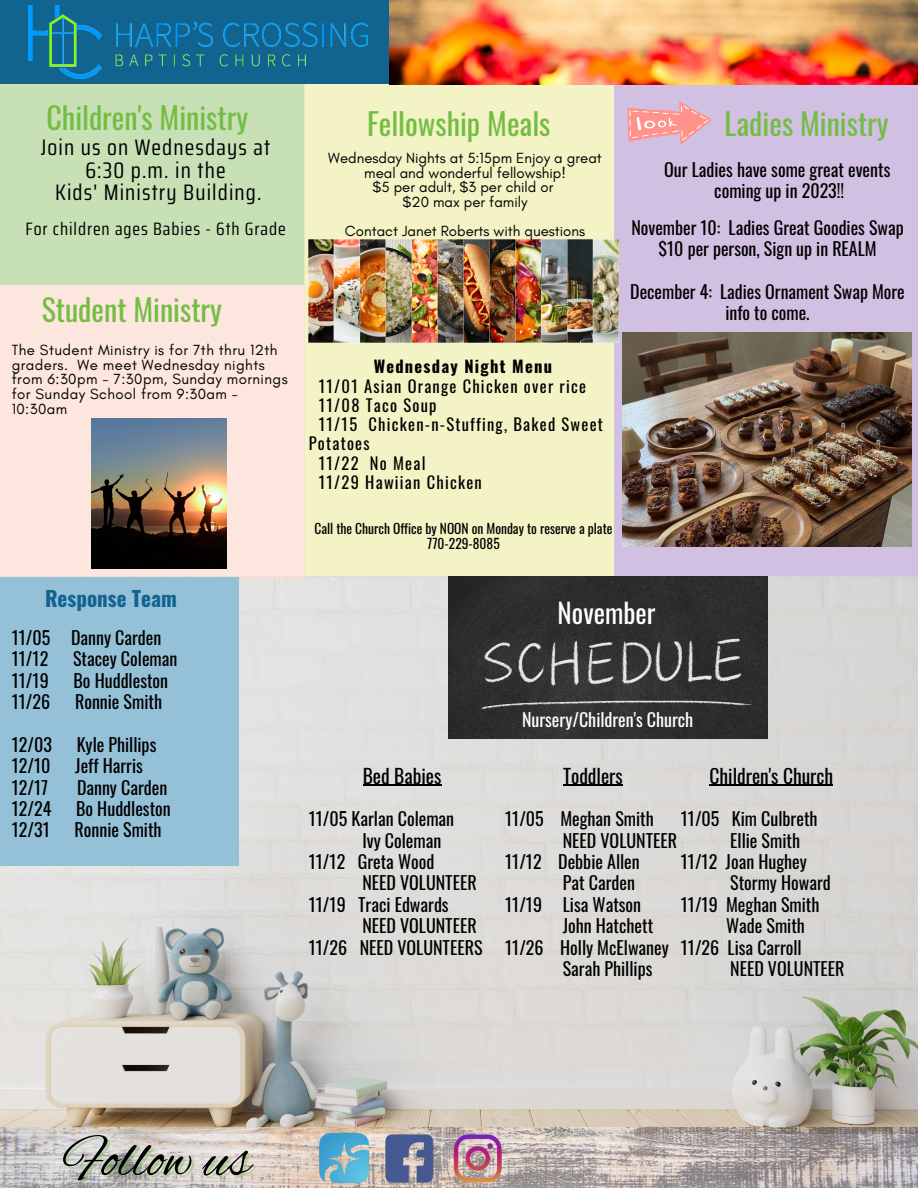
<style>
.page{position:relative;width:918px;height:1188px;background:#fff}
.page>*{position:absolute;margin:0;border:0;box-sizing:border-box;transform-origin:0 0}
.t1{font:60px "Alex Brush";color:#000}
.t2{font:30px "Oswald";color:#74bd43}
.t3{font:27px "Oswald";color:#fff}
.t4{font:22.5px "Saira Condensed";letter-spacing:.05em;color:#000}
.t5{font:700 21px "Oswald";color:#126490}
.t6{font:19.5px "Oswald";color:#000}
.t7{font:18px/21.3px "Oswald";color:#000;text-align:center}
.t8{font:18px "Saira Condensed";letter-spacing:.05em;color:#000}
.t9{font:18px "Oswald";color:#fff}
.t10{font:16.5px/19.2px "Oswald";letter-spacing:.075em;color:#000}
.t11{font:700 16.5px "Oswald";letter-spacing:.075em;color:#000}
.t12{font:15px/14.7px "Glacial Indifference";color:#000;text-align:center}
.t13{font:15px/14.7px "Glacial Indifference";letter-spacing:.03em;color:#000}
.t14{font:13.5px "Oswald";color:#000}
</style>
<div class="page">
<div style="left:614px;top:84px;width:304px;height:498px;background:#d2c0e3"></div>
<div style="left:0;top:84px;width:305px;height:201px;background:#c7e0b5"></div>
<div style="left:305px;top:84px;width:309px;height:498px;background:#f3f3c6"></div>
<div style="left:0;top:1px;width:389px;height:83px;background:#126490"></div>
<img style="left:29px;top:6px;width:338px;height:73px">
<img style="left:0;top:577px;width:918px;height:551px">
<img style="left:0;top:1128px;width:918px;height:60px">
<img style="left:319px;top:1133px;width:50px;height:50px">
<img style="left:376px;top:1128px;width:136px;height:60px">
<img style="left:309px;top:239px;width:309px;height:104px">
<div style="left:0;top:285px;width:305px;height:292px;background:#fce6dd"></div>
<svg style="left:627px;top:101px;width:85px;height:43px"></svg>
<img style="left:448px;top:577px;width:320px;height:162px">
<img style="left:92px;top:418px;width:135px;height:150px">
<img style="left:389px;top:0;width:529px;height:84px">
<img style="left:623px;top:333px;width:289px;height:214px">
<div style="left:0;top:577px;width:238px;height:288px;background:#95c1d8"></div>
<hr style="left:363px;top:785px;width:78px;height:1px;background:#000">
<hr style="left:563px;top:785px;width:60px;height:1px;background:#000">
<hr style="left:709px;top:785px;width:124px;height:1px;background:#000">
<p class="t2" style="left:47px;top:94px;width:203px">Children's Ministry</p>
<p class="t4" style="left:41px;top:130px;width:231px">Join us on Wednesdays at</p>
<p class="t4" style="left:85px;top:152px;width:142px">6:30 p.m. in the</p>
<p class="t4" style="left:55px;top:175px;width:208px">Kids' Ministry Building.</p>
<p class="t8" style="left:25px;top:215px;width:262px">For children ages Babies - 6th Grade</p>
<p class="t2" style="left:42px;top:286px;width:182px">Student Ministry</p>
<p class="t13" style="left:12px;top:342px;width:278px">The Student Ministry is for 7th thru 12th graders. We meet Wednesday nights from 6:30pm - 7:30pm, Sunday mornings for Sunday School from 9:30am -<br>10:30am</p>
<p class="t5" style="left:45px;top:582px;width:133px">Response Team</p>
<p class="t7" style="left:12px;top:626px;width:151px">11/05 Danny Carden</p>
<p class="t7" style="left:12px;top:647px;width:38px">11/12</p>
<p class="t7" style="left:73px;top:647px;width:106px">Stacey Coleman</p>
<p class="t7" style="left:12px;top:669px;width:39px">11/19</p>
<p class="t7" style="left:74px;top:669px;width:96px">Bo Huddleston</p>
<p class="t7" style="left:12px;top:690px;width:40px">11/26</p>
<p class="t7" style="left:75px;top:690px;width:89px">Ronnie Smith</p>
<p class="t7" style="left:12px;top:733px;width:42px">12/03</p>
<p class="t7" style="left:77px;top:733px;width:81px">Kyle Phillips</p>
<p class="t7" style="left:12px;top:754px;width:40px">12/10</p>
<p class="t7" style="left:75px;top:754px;width:69px">Jeff Harris</p>
<p class="t7" style="left:12px;top:776px;width:38px">12/17</p>
<p class="t7" style="left:77px;top:776px;width:92px">Danny Carden</p>
<p class="t7" style="left:12px;top:797px;width:41px">12/24</p>
<p class="t7" style="left:76px;top:797px;width:96px">Bo Huddleston</p>
<p class="t7" style="left:12px;top:818px;width:40px">12/31</p>
<p class="t7" style="left:75px;top:818px;width:89px">Ronnie Smith</p>
<p class="t2" style="left:367px;top:101px;width:185px">Fellowship Meals</p>
<p class="t12" style="left:328px;top:150px;width:275px">Wednesday Nights at 5:15pm Enjoy a great meal and wonderful fellowship!</p>
<p class="t12" style="left:373px;top:180px;width:182px">$5 per adult, $3 per child or</p>
<p class="t12" style="left:403px;top:194px;width:126px">$20 max per family</p>
<p class="t12" style="left:345px;top:224px;width:242px">Contact Janet Roberts with questions</p>
<p class="t11" style="left:374px;top:354px;width:180px">Wednesday Night Menu</p>
<p class="t10" style="left:319px;top:376px;width:269px">11/01 Asian Orange Chicken over rice</p>
<p class="t10" style="left:319px;top:395px;width:119px">11/08 Taco Soup</p>
<p class="t10" style="left:309px;top:414px;width:296px;text-indent:10px">11/15 Chicken-n-Stuffing, Baked Sweet<br>Potatoes</p>
<p class="t10" style="left:319px;top:453px;width:108px">11/22 No Meal</p>
<p class="t10" style="left:319px;top:472px;width:165px">11/29 Hawiian Chicken</p>
<p class="t14" style="left:314px;top:517px;width:300px">Call the Church Office by NOON on Monday to reserve a plate</p>
<p class="t14" style="left:427px;top:533px;width:74px">770-229-8085</p>
<p class="t2" style="left:725px;top:101px;width:166px">Ladies Ministry</p>
<p class="t7" style="left:664px;top:158px;width:228px">Our Ladies have some great events</p>
<p class="t7" style="left:714px;top:179px;width:132px">coming up in 2023!!</p>
<p class="t7" style="left:631px;top:216px;width:274px">November 10: Ladies Great Goodies Swap</p>
<p class="t7" style="left:658px;top:238px;width:220px">$10 per person, Sign up in REALM</p>
<p class="t7" style="left:630px;top:280px;width:276px">December 4: Ladies Ornament Swap More info to come.</p>
<p class="t3" style="left:558px;top:591px;width:99px">November</p>
<p class="t6" style="left:363px;top:760px;width:80px">Bed Babies</p>
<p class="t7" style="left:309px;top:808px;width:147px">11/05 Karlan Coleman</p>
<p class="t7" style="left:362px;top:829px;width:81px">Ivy Coleman</p>
<p class="t7" style="left:309px;top:850px;width:127px">11/12 Greta Wood</p>
<p class="t7" style="left:362px;top:872px;width:116px">NEED VOLUNTEER</p>
<p class="t7" style="left:309px;top:893px;width:141px">11/19 Traci Edwards</p>
<p class="t7" style="left:362px;top:914px;width:116px">NEED VOLUNTEER</p>
<p class="t7" style="left:309px;top:936px;width:175px">11/26 NEED VOLUNTEERS</p>
<p class="t9" style="left:522px;top:705px;width:173px">Nursery/Children's Church</p>
<p class="t6" style="left:709px;top:760px;width:125px">Children's Church</p>
<p class="t7" style="left:681px;top:808px;width:138px">11/05 Kim Culbreth</p>
<p class="t7" style="left:730px;top:829px;width:71px">Ellie Smith</p>
<p class="t7" style="left:681px;top:850px;width:128px">11/12 Joan Hughey</p>
<p class="t7" style="left:730px;top:872px;width:102px">Stormy Howard</p>
<p class="t7" style="left:681px;top:893px;width:140px">11/19 Meghan Smith</p>
<p class="t7" style="left:726px;top:914px;width:80px">Wade Smith</p>
<p class="t7" style="left:681px;top:936px;width:122px">11/26 Lisa Carroll</p>
<p class="t7" style="left:730px;top:957px;width:116px">NEED VOLUNTEER</p>
<p class="t6" style="left:563px;top:760px;width:61px">Toddlers</p>
<p class="t7" style="left:505px;top:808px;width:150px">11/05 Meghan Smith</p>
<p class="t7" style="left:563px;top:829px;width:116px">NEED VOLUNTEER</p>
<p class="t7" style="left:505px;top:850px;width:136px">11/12 Debbie Allen</p>
<p class="t7" style="left:563px;top:872px;width:74px">Pat Carden</p>
<p class="t7" style="left:505px;top:893px;width:138px">11/19 Lisa Watson</p>
<p class="t7" style="left:563px;top:914px;width:92px">John Hatchett</p>
<p class="t7" style="left:505px;top:936px;width:165px">11/26 Holly McElwaney</p>
<p class="t7" style="left:563px;top:957px;width:91px">Sarah Phillips</p>
<p class="t1" style="left:64px;top:1125px;width:188px">Follow us</p>
</div>
